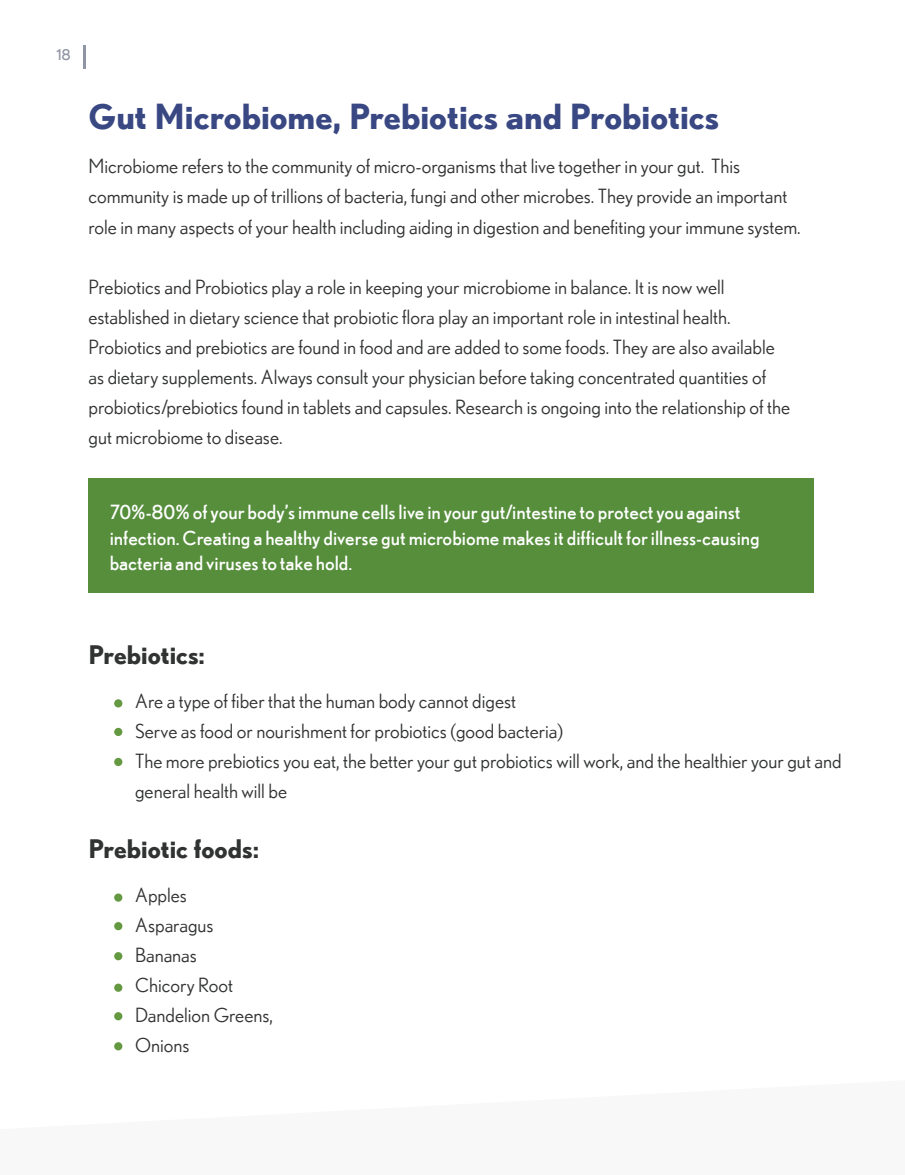
<style>
.page{position:relative;width:905px;height:1175px;background:#fff}
.page>*{position:absolute;margin:0;border:0;box-sizing:border-box;transform-origin:0 0}
.t1{font:700 34.5px "Nobel";color:#394883}
.t2{font:700 25.5px "Nobel";color:#313232}
.t3{font:19.5px/30px "Nobel";color:#313232}
.t4{font:19.5px/25.5px "Nobel";color:#fff}
.t5{font:15px "Nobel";color:#8f95a3}
</style>
<div class="page">
<hr style="left:83px;top:46px;width:2px;height:23px;background:#8f95a3">
<div style="left:88px;top:478px;width:726px;height:114px;background:#568e3c"></div>
<div style="left:114px;top:699px;width:8px;height:8px;background:#649942;border-radius:50%"></div>
<div style="left:114px;top:893px;width:8px;height:8px;background:#649942;border-radius:50%"></div>
<div style="left:114px;top:728px;width:8px;height:8px;background:#649942;border-radius:50%"></div>
<div style="left:114px;top:922px;width:8px;height:8px;background:#649942;border-radius:50%"></div>
<div style="left:114px;top:758px;width:8px;height:8px;background:#649942;border-radius:50%"></div>
<div style="left:114px;top:952px;width:8px;height:8px;background:#649942;border-radius:50%"></div>
<div style="left:114px;top:983px;width:8px;height:8px;background:#649942;border-radius:50%"></div>
<div style="left:114px;top:1012px;width:8px;height:8px;background:#649942;border-radius:50%"></div>
<div style="left:114px;top:1042px;width:8px;height:8px;background:#649942;border-radius:50%"></div>
<p class="t5" style="left:56px;top:46px;width:16px">18</p>
<h1 class="t1" style="left:88px;top:95px;width:632px">Gut Microbiome, Prebiotics and Probiotics</h1>
<p class="t3" style="left:88px;top:151px;width:713px">Microbiome refers to the community of micro-organisms that live together in your gut. This community is made up of trillions of bacteria, fungi and other microbes. They provide an important role in many aspects of your health including aiding in digestion and benefiting your immune system.</p>
<p class="t3" style="left:88px;top:271px;width:703px">Prebiotics and Probiotics play a role in keeping your microbiome in balance. It is now well established in dietary science that probiotic flora play an important role in intestinal health.<br>Probiotics and prebiotics are found in food and are added to some foods. They are also available as dietary supplements. Always consult your physician before taking concentrated quantities of probiotics/prebiotics found in tablets and capsules. Research is ongoing into the relationship of the gut microbiome to disease.</p>
<p class="t4" style="left:110px;top:499px;width:651px">70%-80% of your body’s immune cells live in your gut/intestine to protect you against infection. Creating a healthy diverse gut microbiome makes it difficult for illness-causing bacteria and viruses to take hold.</p>
<h2 class="t2" style="left:88px;top:639px;width:118px">Prebiotics:</h2>
<p class="t3" style="left:135px;top:685px;width:708px">Are a type of fiber that the human body cannot digest<br>Serve as food or nourishment for probiotics (good bacteria)<br>The more prebiotics you eat, the better your gut probiotics will work, and the healthier your gut and general health will be</p>
<h2 class="t2" style="left:88px;top:833px;width:172px">Prebiotic foods:</h2>
<p class="t3" style="left:135px;top:879px;width:139px">Apples<br>Asparagus<br>Bananas<br>Chicory Root<br>Dandelion Greens,<br>Onions</p>
</div>
